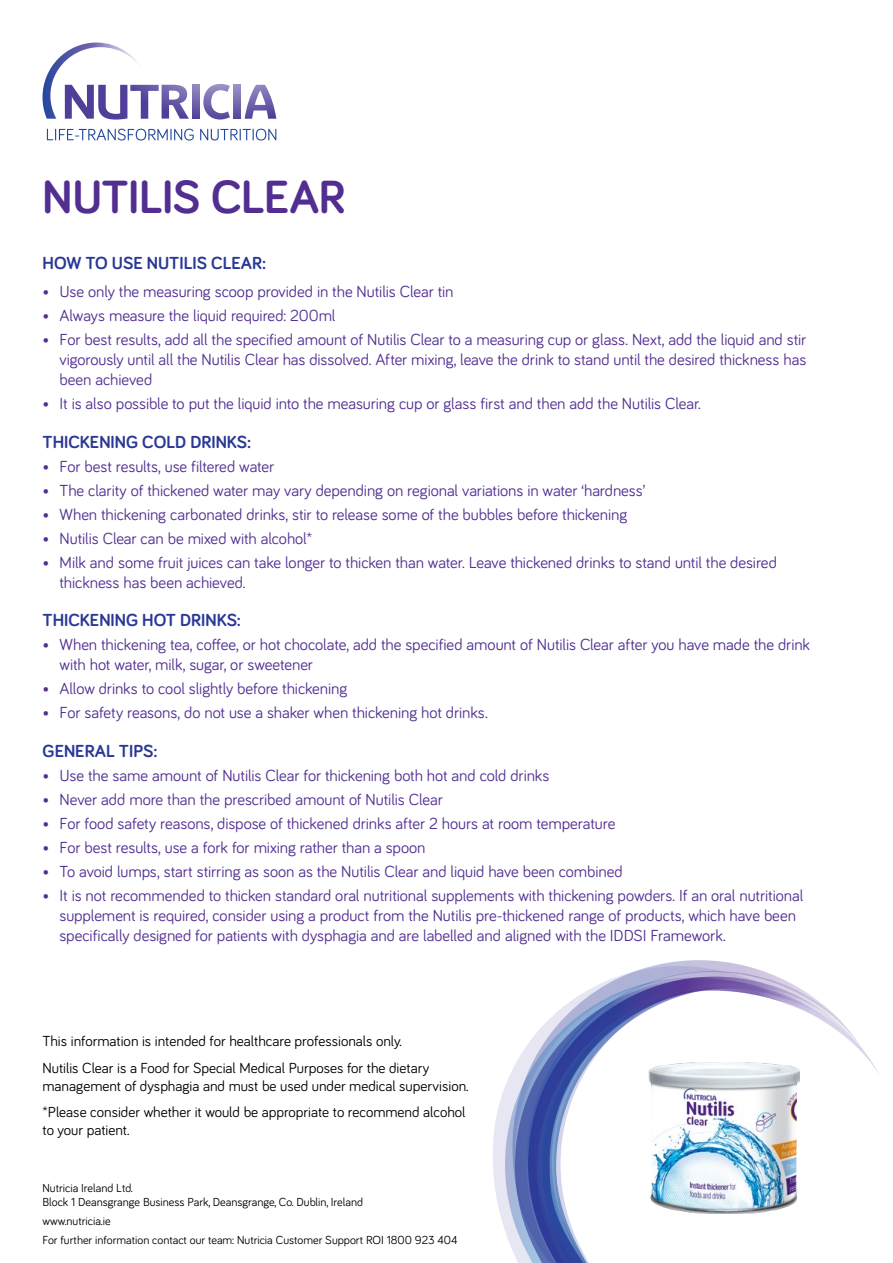
<style>
.page{position:relative;width:893px;height:1263px;background:#fff}
.page>*{position:absolute;margin:0;border:0;box-sizing:border-box;transform-origin:0 0}
.t1{font:700 48px "Bariol";letter-spacing:-.01em;color:#522e91}
.t2{font:700 18px "Bariol";color:#293896}
.t3{font:16.5px/19.8px "Bariol";letter-spacing:-.005em;color:#522e91}
.t4{font:15px/26.5px "Bariol";color:#000}
.t5{font:12px/14.4px "Bariol";color:#000}
</style>
<div class="page">
<svg style="left:493px;top:1088px;width:12px;height:142px;fill:#e7e6f3"></svg>
<svg style="left:512px;top:960px;width:263px;height:303px"></svg>
<svg style="left:528px;top:976px;width:351px;height:287px"></svg>
<svg style="left:539px;top:992px;width:151px;height:271px"></svg>
<svg style="left:233px;top:85px;width:8px;height:34px"></svg>
<svg style="left:245px;top:85px;width:31px;height:34px"></svg>
<svg style="left:203px;top:84px;width:27px;height:36px"></svg>
<svg style="left:192px;top:85px;width:7px;height:34px"></svg>
<svg style="left:47px;top:129px;width:147px;height:12px"></svg>
<svg style="left:200px;top:129px;width:76px;height:12px"></svg>
<svg style="left:43px;top:43px;width:146px;height:77px"></svg>
<img style="left:648px;top:1063px;width:152px;height:150px">
<h1 class="t1" style="left:43px;top:164px;width:305px">NUTILIS CLEAR</h1>
<p class="t2" style="left:43px;top:251px;width:225px">HOW TO USE NUTILIS CLEAR:</p>
<p class="t3" style="left:43px;top:281px;width:412px">• Use only the measuring scoop provided in the Nutilis Clear tin</p>
<p class="t3" style="left:43px;top:305px;width:294px">• Always measure the liquid required: 200ml</p>
<p class="t3" style="left:60px;top:329px;width:748px;text-align:justify;text-indent:-17px">• For best results, add all the specified amount of Nutilis Clear to a measuring cup or glass. Next, add the liquid and stir vigorously until all the Nutilis Clear has dissolved. After mixing, leave the drink to stand until the desired thickness has been achieved</p>
<p class="t3" style="left:43px;top:393px;width:660px">• It is also possible to put the liquid into the measuring cup or glass first and then add the Nutilis Clear.</p>
<p class="t2" style="left:43px;top:429px;width:210px">THICKENING COLD DRINKS:</p>
<p class="t3" style="left:43px;top:455px;width:233px">• For best results, use filtered water</p>
<p class="t3" style="left:43px;top:479px;width:604px">• The clarity of thickened water may vary depending on regional variations in water ‘hardness’</p>
<p class="t3" style="left:43px;top:504px;width:586px">• When thickening carbonated drinks, stir to release some of the bubbles before thickening</p>
<p class="t3" style="left:43px;top:528px;width:271px">• Nutilis Clear can be mixed with alcohol*</p>
<p class="t3" style="left:60px;top:552px;width:719px;text-indent:-17px">• Milk and some fruit juices can take longer to thicken than water. Leave thickened drinks to stand until the desired thickness has been achieved.</p>
<p class="t2" style="left:43px;top:608px;width:200px">THICKENING HOT DRINKS:</p>
<p class="t3" style="left:60px;top:634px;width:752px;text-indent:-17px">• When thickening tea, coffee, or hot chocolate, add the specified amount of Nutilis Clear after you have made the drink with hot water, milk, sugar, or sweetener</p>
<p class="t3" style="left:43px;top:678px;width:306px">• Allow drinks to cool slightly before thickening</p>
<p class="t3" style="left:43px;top:702px;width:447px">• For safety reasons, do not use a shaker when thickening hot drinks.</p>
<p class="t2" style="left:43px;top:739px;width:117px">GENERAL TIPS:</p>
<p class="t3" style="left:43px;top:765px;width:508px">• Use the same amount of Nutilis Clear for thickening both hot and cold drinks</p>
<p class="t3" style="left:43px;top:789px;width:402px">• Never add more than the prescribed amount of Nutilis Clear</p>
<p class="t3" style="left:43px;top:813px;width:574px">• For food safety reasons, dispose of thickened drinks after 2 hours at room temperature</p>
<p class="t3" style="left:43px;top:837px;width:384px">• For best results, use a fork for mixing rather than a spoon</p>
<p class="t3" style="left:43px;top:861px;width:582px">• To avoid lumps, start stirring as soon as the Nutilis Clear and liquid have been combined</p>
<p class="t3" style="left:60px;top:885px;width:745px;text-indent:-17px">• It is not recommended to thicken standard oral nutritional supplements with thickening powders. If an oral nutritional supplement is required, consider using a product from the Nutilis pre-thickened range of products, which have been specifically designed for patients with dysphagia and are labelled and aligned with the IDDSI Framework.</p>
<p class="t4" style="left:43px;top:1027px;width:388px">This information is intended for healthcare professionals only.<br>Nutilis Clear is a Food for Special Medical Purposes for the dietary</p>
<p class="t4" style="left:43px;top:1071px;width:428px">management of dysphagia and must be used under medical supervision. *Please consider whether it would be appropriate to recommend alcohol</p>
<p class="t4" style="left:43px;top:1116px;width:89px">to your patient.</p>
<p class="t5" style="left:43px;top:1180px;width:322px">Nutricia Ireland Ltd.<br>Block 1 Deansgrange Business Park, Deansgrange, Co. Dublin, Ireland</p>
<p class="t5" style="left:43px;top:1211px;width:417px;line-height:18.6px">www.nutricia.ie<br>For further information contact our team: Nutricia Customer Support ROI 1800 923 404</p>
</div>
